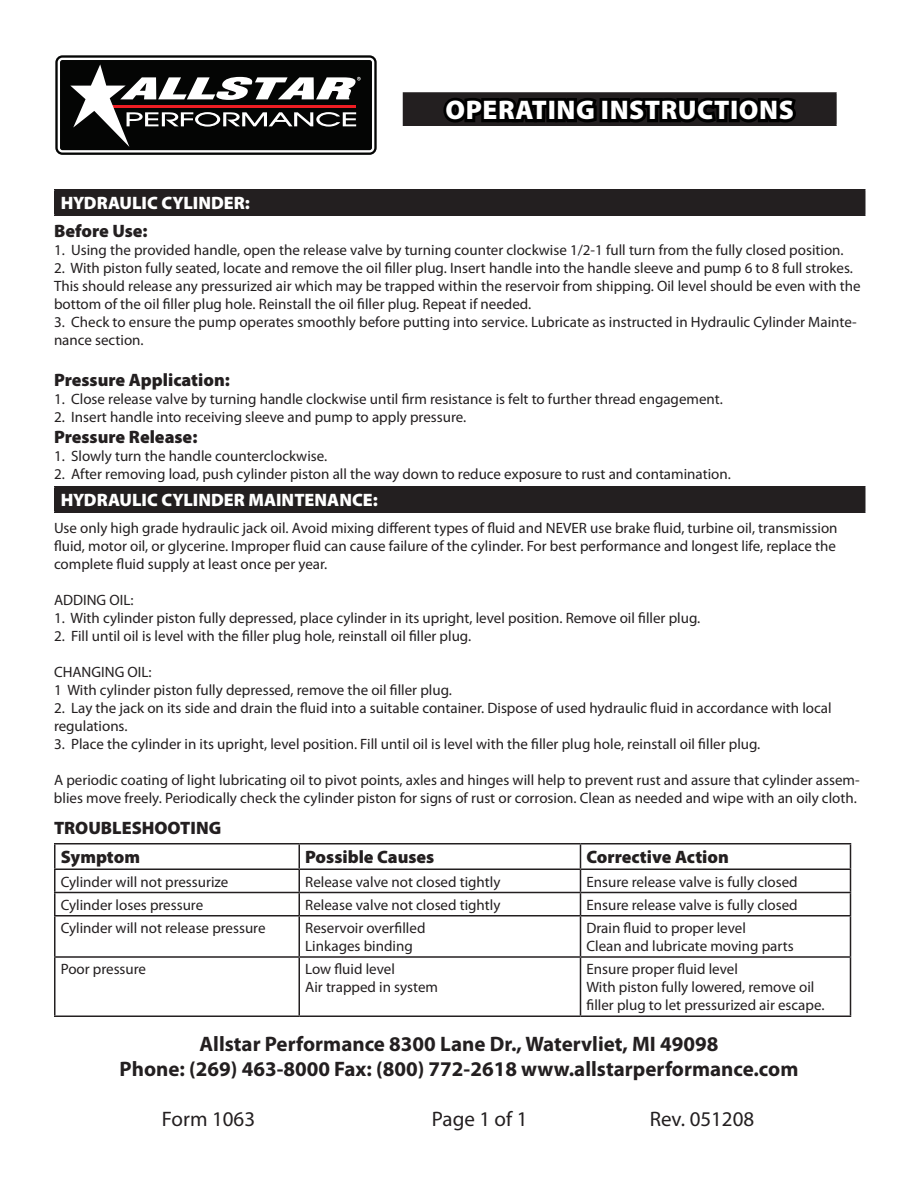
<style>
.page{position:relative;width:918px;height:1188px;background:#fff}
.page>*{position:absolute;margin:0;border:0;box-sizing:border-box;transform-origin:0 0}
.t1{font:900 27px "Myriad Pro";letter-spacing:.02em;color:#fff}
.t2{font:700 21px/25.2px "Myriad Pro";color:#231f20;text-align:center}
.t3{font:21px "Myriad Pro";color:#231f20}
.t4{font:900 18px "Myriad Pro";color:#231f20}
.t5{font:900 18px "Myriad Pro";color:#fff}
.t6{font:15px/18px "Myriad Pro";color:#231f20}
</style>
<div class="page">
<svg style="left:55px;top:55px;width:322px;height:100px;background:#303130"></svg>
<svg style="left:58px;top:58px;width:316px;height:95px"></svg>
<div style="left:60px;top:60px;width:312px;height:90px;background:#040504;border-radius:2px"></div>
<svg style="left:70px;top:64px;width:291px;height:83px"></svg>
<div style="left:404px;top:93px;width:432px;height:32px;background:#231f20"></div>
<hr style="left:403px;top:92px;width:434px;height:2px;background:#231f20">
<hr style="left:403px;top:94px;width:1px;height:30px;background:#231f20">
<hr style="left:835px;top:94px;width:2px;height:30px;background:#231f20">
<hr style="left:403px;top:124px;width:434px;height:2px;background:#231f20">
<svg style="left:440px;top:92px;width:359px;height:31px"></svg>
<div style="left:55px;top:190px;width:810px;height:25px;background:#231f20"></div>
<hr style="left:54px;top:189px;width:812px;height:1px;background:#231f20">
<hr style="left:54px;top:190px;width:2px;height:24px;background:#231f20">
<hr style="left:864px;top:190px;width:2px;height:24px;background:#231f20">
<hr style="left:54px;top:214px;width:812px;height:2px;background:#231f20">
<div style="left:55px;top:487px;width:810px;height:25px;background:#231f20"></div>
<hr style="left:54px;top:486px;width:812px;height:2px;background:#231f20">
<hr style="left:54px;top:488px;width:2px;height:24px;background:#231f20">
<hr style="left:864px;top:488px;width:2px;height:24px;background:#231f20">
<hr style="left:54px;top:512px;width:812px;height:1px;background:#231f20">
<hr style="left:54px;top:843px;width:245px;height:1px;background:#231f20">
<hr style="left:54px;top:844px;width:2px;height:24px;background:#231f20">
<hr style="left:299px;top:843px;width:282px;height:1px;background:#231f20">
<hr style="left:581px;top:843px;width:270px;height:1px;background:#231f20">
<hr style="left:54px;top:868px;width:245px;height:2px;background:#231f20">
<hr style="left:54px;top:870px;width:2px;height:22px;background:#231f20">
<hr style="left:299px;top:868px;width:282px;height:2px;background:#231f20">
<hr style="left:581px;top:868px;width:270px;height:2px;background:#231f20">
<hr style="left:54px;top:892px;width:245px;height:1px;background:#231f20">
<hr style="left:54px;top:893px;width:2px;height:22px;background:#231f20">
<hr style="left:299px;top:892px;width:282px;height:1px;background:#231f20">
<svg style="left:299px;top:844px;width:1px;height:71px"></svg>
<hr style="left:581px;top:892px;width:270px;height:1px;background:#231f20">
<svg style="left:580px;top:844px;width:1px;height:71px"></svg>
<svg style="left:850px;top:844px;width:1px;height:71px"></svg>
<hr style="left:54px;top:915px;width:245px;height:1px;background:#231f20">
<hr style="left:54px;top:916px;width:2px;height:40px;background:#231f20">
<hr style="left:299px;top:915px;width:282px;height:1px;background:#231f20">
<hr style="left:299px;top:916px;width:1px;height:40px;background:#231f20">
<hr style="left:581px;top:915px;width:270px;height:1px;background:#231f20">
<hr style="left:580px;top:916px;width:1px;height:40px;background:#231f20">
<hr style="left:850px;top:916px;width:1px;height:40px;background:#231f20">
<hr style="left:54px;top:956px;width:245px;height:2px;background:#231f20">
<hr style="left:54px;top:958px;width:2px;height:58px;background:#231f20">
<hr style="left:299px;top:956px;width:282px;height:2px;background:#231f20">
<hr style="left:299px;top:958px;width:1px;height:58px;background:#231f20">
<hr style="left:581px;top:956px;width:270px;height:2px;background:#231f20">
<hr style="left:580px;top:958px;width:1px;height:58px;background:#231f20">
<hr style="left:850px;top:958px;width:1px;height:58px;background:#231f20">
<hr style="left:54px;top:1016px;width:245px;height:1px;background:#231f20">
<hr style="left:299px;top:1016px;width:282px;height:1px;background:#231f20">
<hr style="left:581px;top:1016px;width:270px;height:1px;background:#231f20">
<h1 class="t1" style="left:446px;top:95px;width:350px">OPERATING INSTRUCTIONS</h1>
<p class="t5" style="left:61px;top:193px;width:191px">HYDRAULIC CYLINDER:</p>
<p class="t4" style="left:54px;top:221px;width:95px">Before Use:</p>
<p class="t6" style="left:54px;top:241px;width:791px">1. Using the provided handle, open the release valve by turning counter clockwise 1/2-1 full turn from the fully closed position.</p>
<p class="t6" style="left:54px;top:259px;width:808px">2. With piston fully seated, locate and remove the oil filler plug. Insert handle into the handle sleeve and pump 6 to 8 full strokes.<br>This should release any pressurized air which may be trapped within the reservoir from shipping. Oil level should be even with the bottom of the oil filler plug hole. Reinstall the oil filler plug. Repeat if needed.</p>
<p class="t6" style="left:54px;top:313px;width:804px">3. Check to ensure the pump operates smoothly before putting into service. Lubricate as instructed in Hydraulic Cylinder Mainte&shy;nance section.</p>
<p class="t4" style="left:54px;top:369px;width:177px">Pressure Application:</p>
<p class="t6" style="left:54px;top:390px;width:670px">1. Close release valve by turning handle clockwise until firm resistance is felt to further thread engagement.</p>
<p class="t6" style="left:54px;top:408px;width:414px">2. Insert handle into receiving sleeve and pump to apply pressure.</p>
<p class="t4" style="left:54px;top:426px;width:145px">Pressure Release:</p>
<p class="t6" style="left:54px;top:447px;width:275px">1. Slowly turn the handle counterclockwise.</p>
<p class="t6" style="left:54px;top:465px;width:678px">2. After removing load, push cylinder piston all the way down to reduce exposure to rust and contamination.</p>
<p class="t5" style="left:61px;top:490px;width:319px">HYDRAULIC CYLINDER MAINTENANCE:</p>
<p class="t6" style="left:54px;top:520px;width:785px;text-align:justify">Use only high grade hydraulic jack oil. Avoid mixing different types of fluid and NEVER use brake fluid, turbine oil, transmission fluid, motor oil, or glycerine. Improper fluid can cause failure of the cylinder. For best performance and longest life, replace the complete fluid supply at least once per year.</p>
<p class="t6" style="left:54px;top:592px;width:81px">ADDING OIL:</p>
<p class="t6" style="left:54px;top:610px;width:648px">1. With cylinder piston fully depressed, place cylinder in its upright, level position. Remove oil filler plug.</p>
<p class="t6" style="left:54px;top:628px;width:419px">2. Fill until oil is level with the filler plug hole, reinstall oil filler plug.</p>
<p class="t6" style="left:54px;top:664px;width:400px">CHANGING OIL:<br>1 With cylinder piston fully depressed, remove the oil filler plug.</p>
<p class="t6" style="left:54px;top:700px;width:779px">2. Lay the jack on its side and drain the fluid into a suitable container. Dispose of used hydraulic fluid in accordance with local regulations.</p>
<p class="t6" style="left:54px;top:736px;width:708px">3. Place the cylinder in its upright, level position. Fill until oil is level with the filler plug hole, reinstall oil filler plug.</p>
<p class="t6" style="left:54px;top:772px;width:807px">A periodic coating of light lubricating oil to pivot points, axles and hinges will help to prevent rust and assure that cylinder assem&shy;blies move freely. Periodically check the cylinder piston for signs of rust or corrosion. Clean as needed and wipe with an oily cloth.</p>
<p class="t4" style="left:54px;top:818px;width:169px">TROUBLESHOOTING</p>
<p class="t4" style="left:61px;top:847px;width:81px">Symptom</p>
<p class="t4" style="left:305px;top:847px;width:131px">Possible Causes</p>
<p class="t4" style="left:587px;top:847px;width:144px">Corrective Action</p>
<p class="t6" style="left:61px;top:873px;width:169px">Cylinder will not pressurize</p>
<p class="t6" style="left:305px;top:873px;width:197px">Release valve not closed tightly</p>
<p class="t6" style="left:587px;top:873px;width:213px">Ensure release valve is fully closed</p>
<p class="t6" style="left:61px;top:896px;width:144px">Cylinder loses pressure</p>
<p class="t6" style="left:305px;top:896px;width:197px">Release valve not closed tightly</p>
<p class="t6" style="left:587px;top:896px;width:213px">Ensure release valve is fully closed</p>
<p class="t6" style="left:61px;top:919px;width:206px">Cylinder will not release pressure</p>
<p class="t6" style="left:305px;top:919px;width:122px">Reservoir overfilled<br>Linkages binding</p>
<p class="t6" style="left:587px;top:919px;width:209px">Drain fluid to proper level<br>Clean and lubricate moving parts</p>
<p class="t6" style="left:61px;top:961px;width:87px">Poor pressure</p>
<p class="t6" style="left:305px;top:961px;width:134px">Low fluid level<br>Air trapped in system</p>
<p class="t6" style="left:587px;top:961px;width:240px">Ensure proper fluid level<br>With piston fully lowered, remove oil filler plug to let pressurized air escape.</p>
<h2 class="t2" style="left:120px;top:1031px;width:680px">Allstar Performance 8300 Lane Dr., Watervliet, MI 49098<br>Phone: (269) 463-8000 Fax: (800) 772-2618 www.allstarperformance.com</h2>
<h2 class="t3" style="left:162px;top:1108px;width:95px">Form 1063</h2>
<h2 class="t3" style="left:432px;top:1108px;width:97px">Page 1 of 1</h2>
<h2 class="t3" style="left:650px;top:1108px;width:106px">Rev. 051208</h2>
</div>
